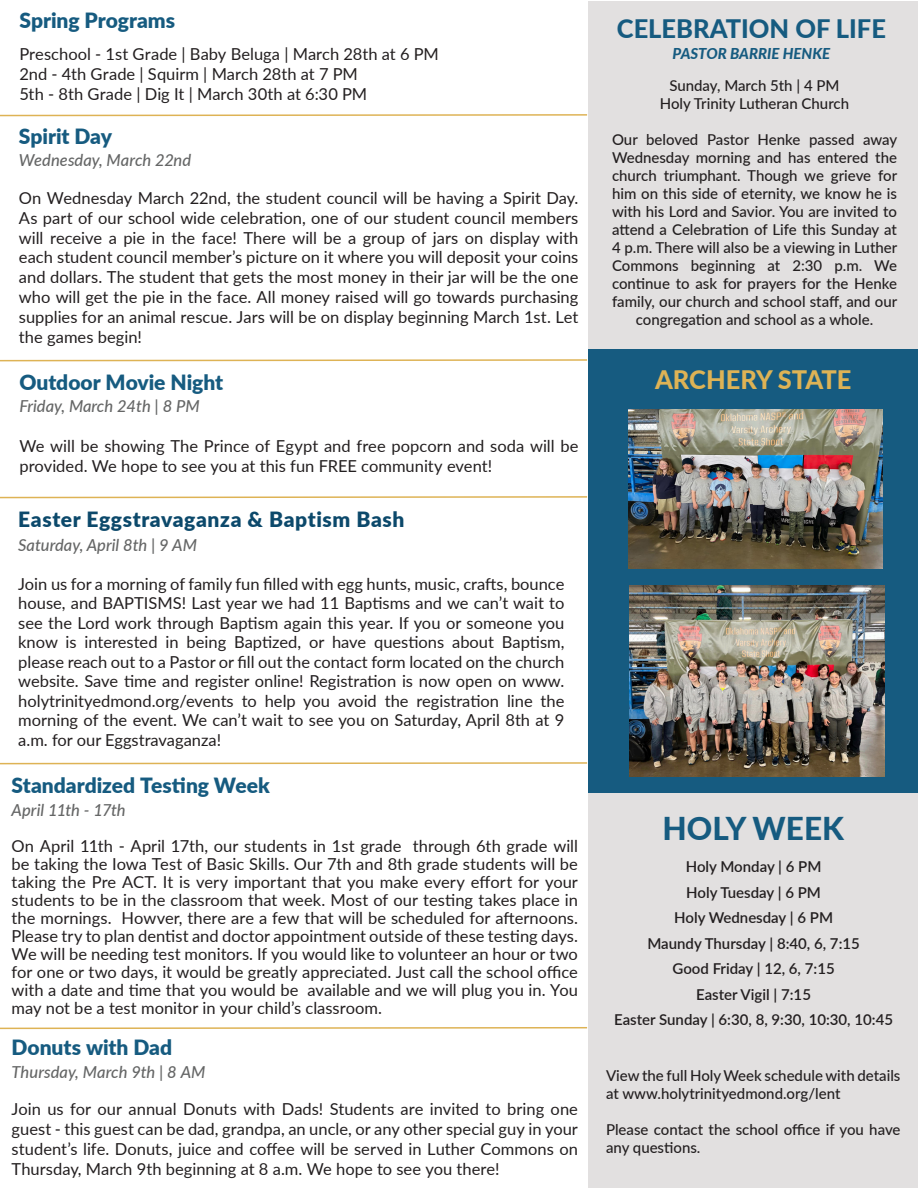
<style>
.page{position:relative;width:918px;height:1188px;background:#fff}
.page>*{position:absolute;margin:0;border:0;box-sizing:border-box;transform-origin:0 0}
.t1{font:800 31.5px "Lato";color:#165b80}
.t2{font:800 25.5px "Lato";color:#165b80}
.t3{font:800 25.5px "Lato";color:#deb355}
.Subtitle__align_left{font:900 21px "Lato";color:#165b80}
.t4{font:900 21px "Lato";letter-spacing:.03em;color:#0c496b}
.Highlight_Text__alig{font:900 21px "Lato";color:#165b80}
.Subtitle__align_left-2{font:16.5px/18px "Lato";color:#231f20;text-align:justify}
.Caption___Footer__al{font:16.5px/19.8px "Lato";color:#231f20;text-align:justify}
.Subtitle__align_left-3{font:italic 500 16.5px "Lato";color:#656666}
.t5{font:500 15px/18px "Lato";color:#231f20}
.t6{font:600 15px "Lato";color:#231f20}
.t7{font:italic 800 15px "Lato";color:#165b80}
</style>
<div class="page">
<div style="left:589px;top:793px;width:329px;height:394px;background:#e2e0e0"></div>
<div style="left:589px;top:349px;width:329px;height:444px;background:#165b80"></div>
<svg style="left:0;top:761px;width:589px;height:4px"></svg>
<div style="left:588px;top:1px;width:330px;height:348px;background:#e2e0e0"></div>
<svg style="left:0;top:114px;width:588px;height:3px"></svg>
<svg style="left:0;top:358px;width:589px;height:4px"></svg>
<svg style="left:0;top:1026px;width:589px;height:4px"></svg>
<img style="left:628px;top:409px;width:254px;height:160px">
<img style="left:630px;top:585px;width:254px;height:192px">
<svg style="left:0;top:495px;width:589px;height:4px"></svg>
<p class="Subtitle__align_left" style="left:19px;top:5px;width:157px">Spring Programs</p>
<p class="Caption___Footer__al" style="left:19px;top:44px;width:421px">Preschool - 1st Grade | Baby Beluga | March 28th at 6 PM</p>
<p class="Caption___Footer__al" style="left:19px;top:63px;width:340px">2nd - 4th Grade | Squirm | March 28th at 7 PM</p>
<p class="Caption___Footer__al" style="left:19px;top:83px;width:349px">5th - 8th Grade | Dig It | March 30th at 6:30 PM</p>
<p class="Subtitle__align_left" style="left:19px;top:120px;width:95px">Spirit Day</p>
<p class="Subtitle__align_left-3" style="left:19px;top:148px;width:174px">Wednesday, March 22nd</p>
<p class="Caption___Footer__al" style="left:19px;top:187px;width:561px">On Wednesday March 22nd, the student council will be having a Spirit Day.<br>As part of our school wide celebration, one of our student council members will receive a pie in the face! There will be a group of jars on display with each student council member’s picture on it where you will deposit your coins and dollars. The student that gets the most money in their jar will be the one who will get the pie in the face. All money raised will go towards purchasing supplies for an animal rescue. Jars will be on display beginning March 1st. Let the games begin!</p>
<p class="t2" style="left:617px;top:10px;width:271px">CELEBRATION OF LIFE</p>
<p class="t7" style="left:673px;top:43px;width:159px">PASTOR BARRIE HENKE</p>
<p class="t5" style="left:669px;top:75px;width:172px">Sunday, March 5th | 4 PM</p>
<p class="t5" style="left:660px;top:93px;width:191px">Holy Trinity Lutheran Church</p>
<p class="t5" style="left:612px;top:129px;width:287px;text-align:center">Our beloved Pastor Henke passed away Wednesday morning and has entered the church triumphant. Though we grieve for him on this side of eternity, we know he is with his Lord and Savior. You are invited to attend a Celebration of Life this Sunday at 4 p.m. There will also be a viewing in Luther Commons beginning at 2:30 p.m. We continue to ask for prayers for the Henke family, our church and school staff, and our congregation and school as a whole.</p>
<p class="Subtitle__align_left" style="left:19px;top:366px;width:205px">Outdoor Movie Night</p>
<p class="t3" style="left:655px;top:361px;width:198px">ARCHERY STATE</p>
<p class="Subtitle__align_left-3" style="left:19px;top:394px;width:182px">Friday, March 24th | 8 PM</p>
<p class="Caption___Footer__al" style="left:19px;top:435px;width:561px">We will be showing The Prince of Egypt and free popcorn and soda will be provided. We hope to see you at this fun FREE community event!</p>
<p class="t4" style="left:18px;top:503px;width:388px">Easter Eggstravaganza &amp; Baptism Bash</p>
<p class="Subtitle__align_left-3" style="left:18px;top:533px;width:180px">Saturday, April 8th | 9 AM</p>
<p class="Subtitle__align_left-2" style="left:18px;top:573px;width:548px;line-height:19.5px">Join us for a morning of family fun filled with egg hunts, music, crafts, bounce house, and BAPTISMS! Last year we had 11 Baptisms and we can’t wait to see the Lord work through Baptism again this year. If you or someone you know is interested in being Baptized, or have questions about Baptism, please reach out to a Pastor or fill out the contact form located on the church website. Save time and register online! Registration is now open on www. holytrinityedmond.org/events to help you avoid the registration line the morning of the event. We can’t wait to see you on Saturday, April 8th at 9 a.m. for our Eggstravaganza!</p>
<p class="Subtitle__align_left" style="left:12px;top:770px;width:260px">Standardized Testing Week</p>
<p class="Subtitle__align_left-3" style="left:12px;top:798px;width:116px">April 11th - 17th</p>
<p class="Subtitle__align_left-2" style="left:12px;top:836px;width:568px">On April 11th - April 17th, our students in 1st grade through 6th grade will be taking the Iowa Test of Basic Skills. Our 7th and 8th grade students will be taking the Pre ACT. It is very important that you make every effort for your students to be in the classroom that week. Most of our testing takes place in the mornings. Howver, there are a few that will be scheduled for afternoons.<br>Please try to plan dentist and doctor appointment outside of these testing days.<br>We will be needing test monitors. If you would like to volunteer an hour or two for one or two days, it would be greatly appreciated. Just call the school office with a date and time that you would be available and we will plug you in. You may not be a test monitor in your child’s classroom.</p>
<p class="Highlight_Text__alig" style="left:12px;top:1032px;width:162px">Donuts with Dad</p>
<p class="Subtitle__align_left-3" style="left:12px;top:1060px;width:195px">Thursday, March 9th | 8 AM</p>
<p class="Caption___Footer__al" style="left:12px;top:1099px;width:568px">Join us for our annual Donuts with Dads! Students are invited to bring one guest - this guest can be dad, grandpa, an uncle, or any other special guy in your student’s life. Donuts, juice and coffee will be served in Luther Commons on Thursday, March 9th beginning at 8 a.m. We hope to see you there!</p>
<p class="t1" style="left:663px;top:805px;width:183px">HOLY WEEK</p>
<p class="t6" style="left:686px;top:856px;width:137px">Holy Monday | 6 PM</p>
<p class="t6" style="left:686px;top:881px;width:136px">Holy Tuesday | 6 PM</p>
<p class="t6" style="left:674px;top:907px;width:160px">Holy Wednesday | 6 PM</p>
<p class="t6" style="left:647px;top:932px;width:214px">Maundy Thursday | 8:40, 6, 7:15</p>
<p class="t6" style="left:673px;top:958px;width:164px">Good Friday | 12, 6, 7:15</p>
<p class="t6" style="left:696px;top:983px;width:116px">Easter Vigil | 7:15</p>
<p class="t6" style="left:614px;top:1009px;width:280px">Easter Sunday | 6:30, 8, 9:30, 10:30, 10:45</p>
<p class="t5" style="left:606px;top:1066px;width:296px">View the full Holy Week schedule with details at www.holytrinityedmond.org/lent</p>
<p class="t5" style="left:606px;top:1120px;width:296px">Please contact the school office if you have any questions.</p>
</div>
